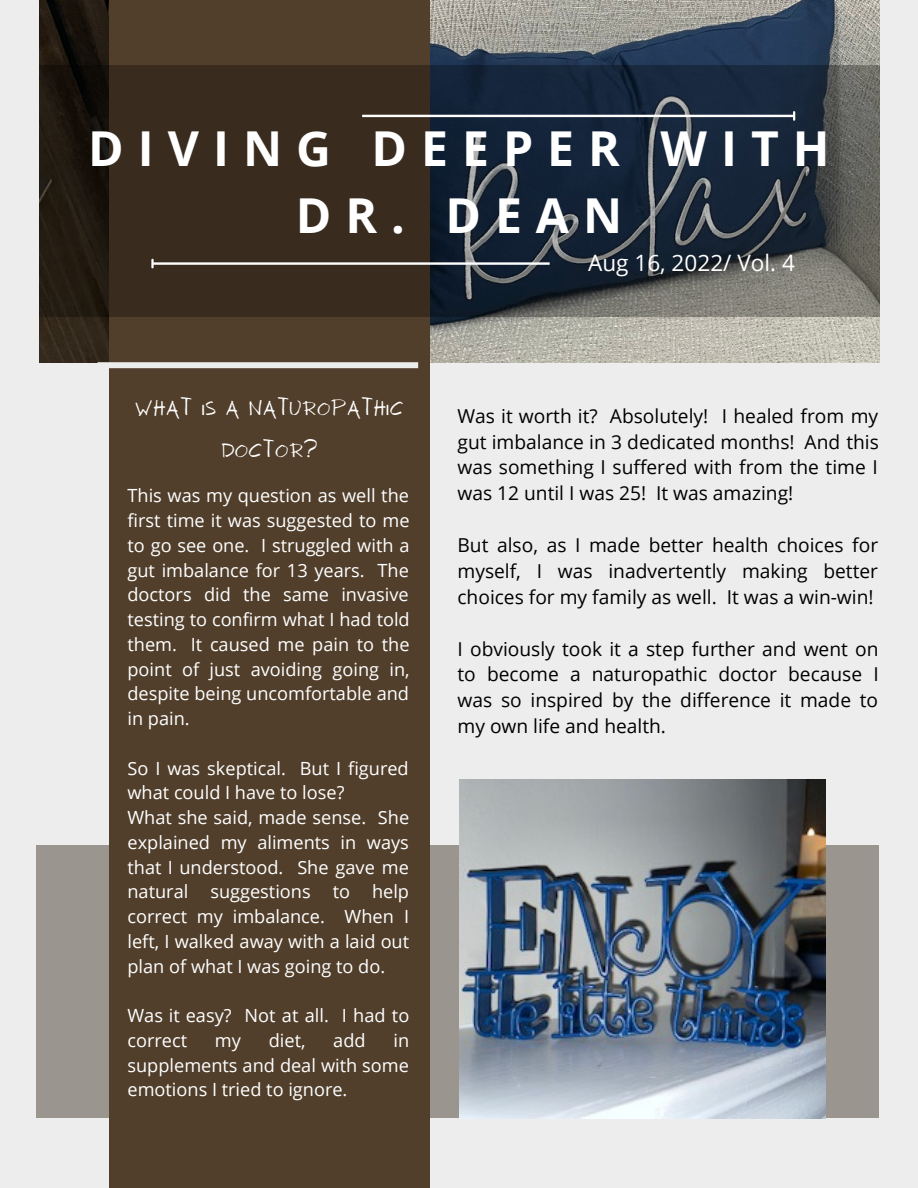
<style>
.page{position:relative;width:918px;height:1188px;background:#ededed}
.page>*{position:absolute;margin:0;border:0;box-sizing:border-box;transform-origin:0 0}
.t1{font:700 48.15px/66.3px "Open Sans";letter-spacing:.29em;color:#fff;text-align:center}
.t2{font:30.45px/41.7px "NF ANTIO Regular";color:#fff;text-align:center}
.t3{font:22.5px "Open Sans";color:#fff}
.t4{font:19.2px/25.8px "Open Sans";color:#000;text-align:justify}
.t5{font:18.15px/24.8px "Open Sans";color:#fff;text-align:justify}
</style>
<div class="page">
<div style="left:36px;top:846px;width:843px;height:272px;background:#9b958f"></div>
<img style="left:459px;top:780px;width:367px;height:338px">
<img style="left:39px;top:0;width:840px;height:362px">
<div style="left:109px;top:0;width:321px;height:1188px;background:#513f2c"></div>
<svg style="left:39px;top:65px;width:840px;height:252px;background:#323232"></svg>
<hr style="left:362px;top:115px;width:432px;height:2px;background:#fff">
<svg style="left:793px;top:111px;width:2px;height:10px"></svg>
<hr style="left:153px;top:262px;width:397px;height:3px;background:#fff">
<svg style="left:151px;top:259px;width:3px;height:9px"></svg>
<div style="left:98px;top:362px;width:320px;height:6px;background:#ededed"></div>
<h1 class="t1" style="left:88px;top:115px;width:743px">DIVING DEEPER WITH<br>DR. DEAN</h1>
<h2 class="t2" style="left:135px;top:384px;width:270px">What is a Naturopathic<br>Doctor?</h2>
<p class="t5" style="left:128px;top:483px;width:284px">This was my question as well the first time it was suggested to me to go see one. I struggled with a gut imbalance for 13 years. The doctors did the same invasive testing to confirm what I had told them. It caused me pain to the point of just avoiding going in, despite being uncomfortable and in pain.</p>
<p class="t5" style="left:128px;top:755px;width:283px;text-align:left">So I was skeptical. But I figured what could I have to lose?<br>What she said, made sense. She explained my aliments in ways that I understood. She gave me natural suggestions to help correct my imbalance. When I left, I walked away with a laid out plan of what I was going to do.</p>
<p class="t5" style="left:128px;top:1003px;width:283px">Was it easy? Not at all. I had to correct</p>
<p class="t5" style="left:215px;top:1028px;width:28px">my</p>
<p class="t5" style="left:269px;top:1028px;width:38px">diet,</p>
<p class="t5" style="left:333px;top:1028px;width:34px">add</p>
<p class="t5" style="left:128px;top:1028px;width:283px;text-indent:266px">in supplements and deal with some emotions I tried to ignore.</p>
<p class="t3" style="left:588px;top:247px;width:208px">Aug 16, 2022/ Vol. 4</p>
<p class="t4" style="left:458px;top:402px;width:423px">Was it worth it? Absolutely! I healed from my gut imbalance in 3 dedicated months! And this was something I suffered with from the time I was 12 until I was 25! It was amazing!</p>
<p class="t4" style="left:458px;top:532px;width:422px">But also, as I made better health choices for myself, I was inadvertently making better choices for my family as well. It was a win-win!</p>
<p class="t4" style="left:458px;top:635px;width:423px">I obviously took it a step further and went on to become a naturopathic doctor because I was so inspired by the difference it made to my own life and health.</p>
</div>
